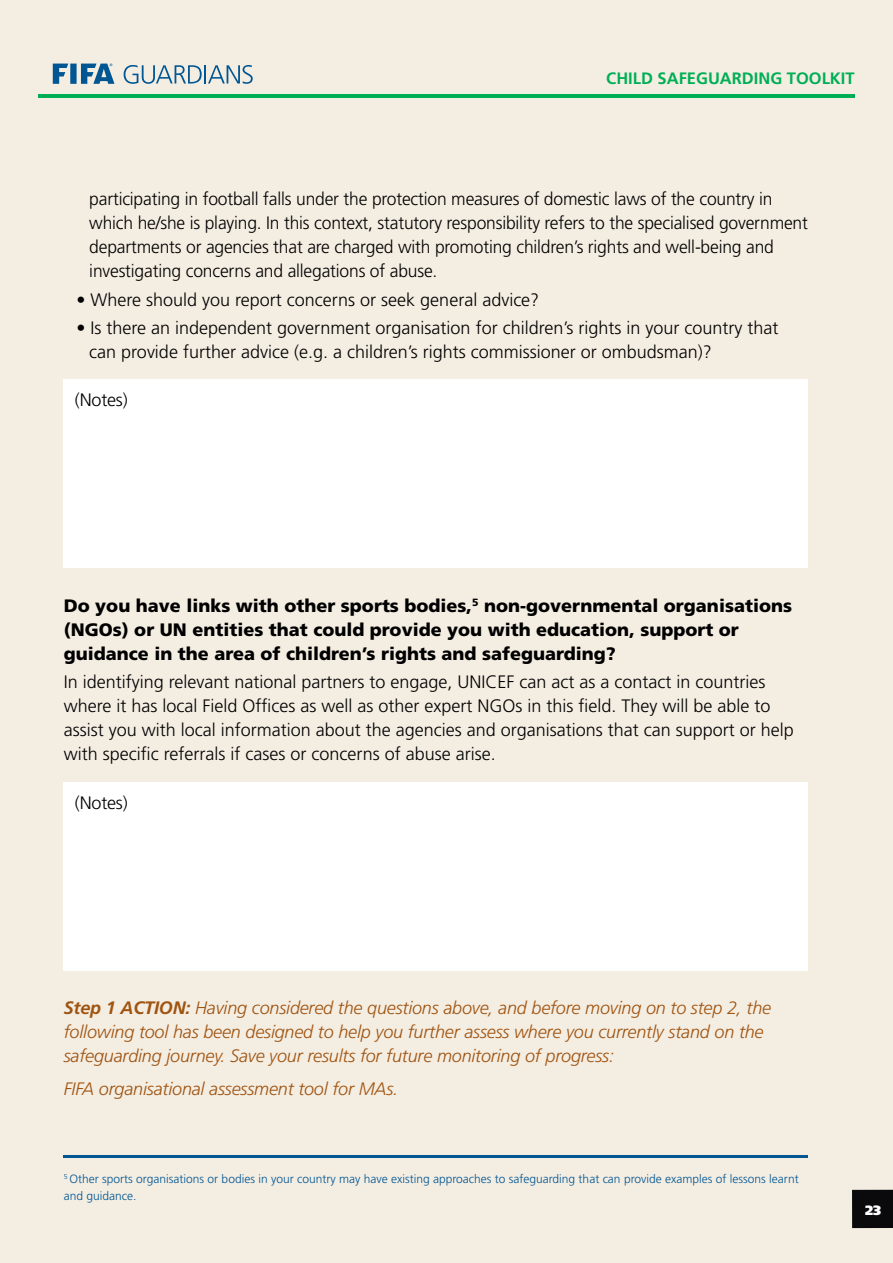
<style>
.page{position:relative;width:893px;height:1263px;background:#f4ede2}
.page>*{position:absolute;margin:0;border:0;box-sizing:border-box;transform-origin:0 0}
.t1{font:300 18px/24px "Frutiger";color:#000}
.t2{font:italic 300 18px/24px "Frutiger";letter-spacing:-.01em;color:#9f5411}
.t3{font:900 18px/24px "Frutiger";color:#000}
.t4{font:700 16.5px "Frutiger";color:#00af55}
.t5{font:900 13.5px "Frutiger LT Std";color:#fff}
.t6{font:300 12px/16.5px "Frutiger";color:#005692}
.s1{font-weight:700}
</style>
<div class="page">
<div style="left:852px;top:1190px;width:41px;height:38px;background:#0a0a0c"></div>
<hr style="left:38px;top:94px;width:817px;height:3px;background:#00af55">
<svg style="left:53px;top:64px;width:15px;height:20px"></svg>
<div style="left:70px;top:64px;width:7px;height:20px;background:#005692"></div>
<svg style="left:81px;top:64px;width:34px;height:20px"></svg>
<svg style="left:124px;top:65px;width:129px;height:19px"></svg>
<div style="left:64px;top:379px;width:744px;height:189px;background:#fff"></div>
<div style="left:64px;top:782px;width:744px;height:188px;background:#fff"></div>
<hr style="left:64px;top:1155px;width:744px;height:3px;background:#005692">
<p class="t4" style="left:606px;top:68px;width:250px">CHILD SAFEGUARDING TOOLKIT</p>
<p class="t1" style="left:89px;top:189px;width:720px">participating in football falls under the protection measures of domestic laws of the country in which he/she is playing. In this context, statutory responsibility refers to the specialised government departments or agencies that are charged with promoting children’s rights and well-being and investigating concerns and allegations of abuse.</p>
<p class="t1" style="left:77px;top:289px;width:464px">• Where should you report concerns or seek general advice?</p>
<p class="t1" style="left:89px;top:317px;width:691px;text-indent:-13px">• Is there an independent government organisation for children’s rights in your country that can provide further advice (e.g. a children’s rights commissioner or ombudsman)?</p>
<p class="t1" style="left:75px;top:389px;width:54px">(Notes)</p>
<p class="t3" style="left:64px;top:595px;width:730px">Do you have links with other sports bodies,<sup>5</sup> non-governmental organisations (NGOs) or UN entities that could provide you with education, support or guidance in the area of children’s rights and safeguarding?</p>
<p class="t1" style="left:64px;top:671px;width:732px">In identifying relevant national partners to engage, UNICEF can act as a contact in countries where it has local Field Offices as well as other expert NGOs in this field. They will be able to assist you with local information about the agencies and organisations that can support or help with specific referrals if cases or concerns of abuse arise.</p>
<p class="t1" style="left:75px;top:792px;width:54px">(Notes)</p>
<p class="t2" style="left:64px;top:997px;width:709px"><span class="s1">Step 1 ACTION:</span> Having considered the questions above, and before moving on to step 2, the following tool has been designed to help you further assess where you currently stand on the safeguarding journey. Save your results for future monitoring of progress:</p>
<p class="t2" style="left:64px;top:1078px;width:336px">FIFA organisational assessment tool for MAs.</p>
<p class="t6" style="left:64px;top:1172px;width:736px"><sup>5</sup> Other sports organisations or bodies in your country may have existing approaches to safeguarding that can provide examples of lessons learnt and guidance.</p>
<p class="t5" style="left:865px;top:1202px;width:17px">23</p>
</div>
